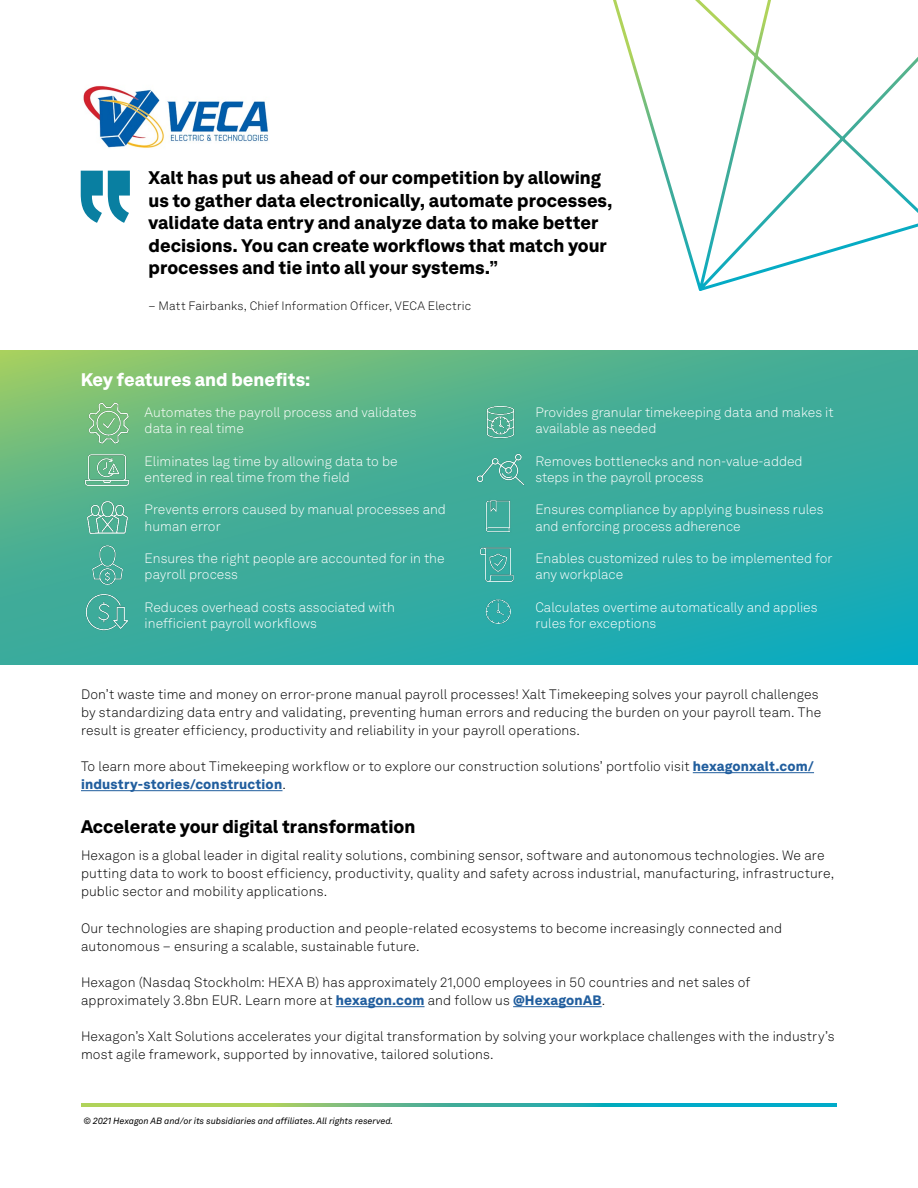
<style>
.page{position:relative;width:918px;height:1188px;background:#fff}
.page>*{position:absolute;margin:0;border:0;box-sizing:border-box;transform-origin:0 0}
.t1{font:900 18px/22.5px "Hexagon Akkurat";color:#000}
.t2{font:900 18px "Hexagon Akkurat";color:#fff}
.t3{font:300 13.5px/18px "Hexagon Akkurat";letter-spacing:.01em;color:#000}
.t4{font:300 13.5px/16.2px "Hexagon Akkurat";color:#fff}
.t5{font:300 12px "Hexagon Akkurat";letter-spacing:.015em;color:#000}
.t6{font:italic 9px "Hexagon Akkurat";color:#000}
.s1{font-weight:900;color:#215e9e}
</style>
<div class="page">
<svg style="left:0;top:351px;width:918px;height:314px;background:#40ae99"></svg>
<svg style="left:578px;top:0;width:340px;height:398px"></svg>
<hr style="left:336px;top:1006px;width:89px;height:1px;background:#215e9e">
<hr style="left:513px;top:1006px;width:89px;height:1px;background:#215e9e">
<hr style="left:693px;top:772px;width:121px;height:1px;background:#215e9e">
<hr style="left:81px;top:790px;width:202px;height:1px;background:#215e9e">
<img style="left:83px;top:85px;width:185px;height:63px">
<svg style="left:81px;top:171px;width:49px;height:52px"></svg>
<img style="left:83px;top:448px;width:48px;height:93px">
<img style="left:83px;top:398px;width:51px;height:50px">
<img style="left:85px;top:589px;width:45px;height:45px">
<img style="left:476px;top:451px;width:49px;height:39px">
<img style="left:480px;top:546px;width:36px;height:36px">
<img style="left:483px;top:597px;width:30px;height:30px">
<img style="left:87px;top:544px;width:41px;height:41px">
<img style="left:480px;top:499px;width:35px;height:35px">
<img style="left:483px;top:401px;width:35px;height:42px">
<svg style="left:81px;top:1104px;width:756px;height:3px;background:#51b994"></svg>
<p class="t1" style="left:148px;top:165px;width:466px">Xalt has put us ahead of our competition by allowing us to gather data electronically, automate processes, validate data entry and analyze data to make better decisions. You can create workflows that match your processes and tie into all your systems.”</p>
<p class="t5" style="left:148px;top:298px;width:324px">– Matt Fairbanks, Chief Information Officer, VECA Electric</p>
<h1 class="t2" style="left:81px;top:365px;width:231px">Key features and benefits:</h1>
<p class="t4" style="left:145px;top:404px;width:273px">Automates the payroll process and validates data in real time</p>
<p class="t4" style="left:145px;top:453px;width:254px">Eliminates lag time by allowing data to be entered in real time from the field</p>
<p class="t4" style="left:145px;top:501px;width:303px">Prevents errors caused by manual processes and human error</p>
<p class="t4" style="left:145px;top:550px;width:302px">Ensures the right people are accounted for in the payroll process</p>
<p class="t4" style="left:145px;top:598px;width:252px">Reduces overhead costs associated with inefficient payroll workflows</p>
<p class="t4" style="left:535px;top:404px;width:300px">Provides granular timekeeping data and makes it available as needed</p>
<p class="t4" style="left:535px;top:453px;width:269px">Removes bottlenecks and non-value-added steps in the payroll process</p>
<p class="t4" style="left:535px;top:501px;width:290px">Ensures compliance by applying business rules and enforcing process adherence</p>
<p class="t4" style="left:535px;top:550px;width:299px">Enables customized rules to be implemented for any workplace</p>
<p class="t4" style="left:535px;top:598px;width:284px">Calculates overtime automatically and applies rules for exceptions</p>
<p class="t3" style="left:81px;top:685px;width:742px">Don’t waste time and money on error-prone manual payroll processes! Xalt Timekeeping solves your payroll challenges by standardizing data entry and validating, preventing human errors and reducing the burden on your payroll team. The result is greater efficiency, productivity and reliability in your payroll operations.</p>
<p class="t3" style="left:81px;top:757px;width:735px">To learn more about Timekeeping workflow or to explore our construction solutions’ portfolio visit <span class="s1">hexagonxalt.com/ industry-stories/construction</span>.</p>
<h1 class="t1" style="left:81px;top:814px;width:336px">Accelerate your digital transformation</h1>
<p class="t3" style="left:81px;top:846px;width:755px">Hexagon is a global leader in digital reality solutions, combining sensor, software and autonomous technologies. We are putting data to work to boost efficiency, productivity, quality and safety across industrial, manufacturing, infrastructure, public sector and mobility applications.</p>
<p class="t3" style="left:81px;top:919px;width:703px">Our technologies are shaping production and people-related ecosystems to become increasingly connected and autonomous – ensuring a scalable, sustainable future.</p>
<p class="t3" style="left:81px;top:973px;width:671px">Hexagon (Nasdaq Stockholm: HEXA B) has approximately 21,000 employees in 50 countries and net sales of approximately 3.8bn EUR. Learn more at <span class="s1">hexagon.com</span> and follow us <span class="s1">@HexagonAB</span>.</p>
<p class="t3" style="left:81px;top:1027px;width:755px">Hexagon’s Xalt Solutions accelerates your digital transformation by solving your workplace challenges with the industry’s most agile framework, supported by innovative, tailored solutions.</p>
<p class="t6" style="left:83px;top:1115px;width:311px">© 2021 Hexagon AB and/or its subsidiaries and affiliates. All rights reserved.</p>
</div>
